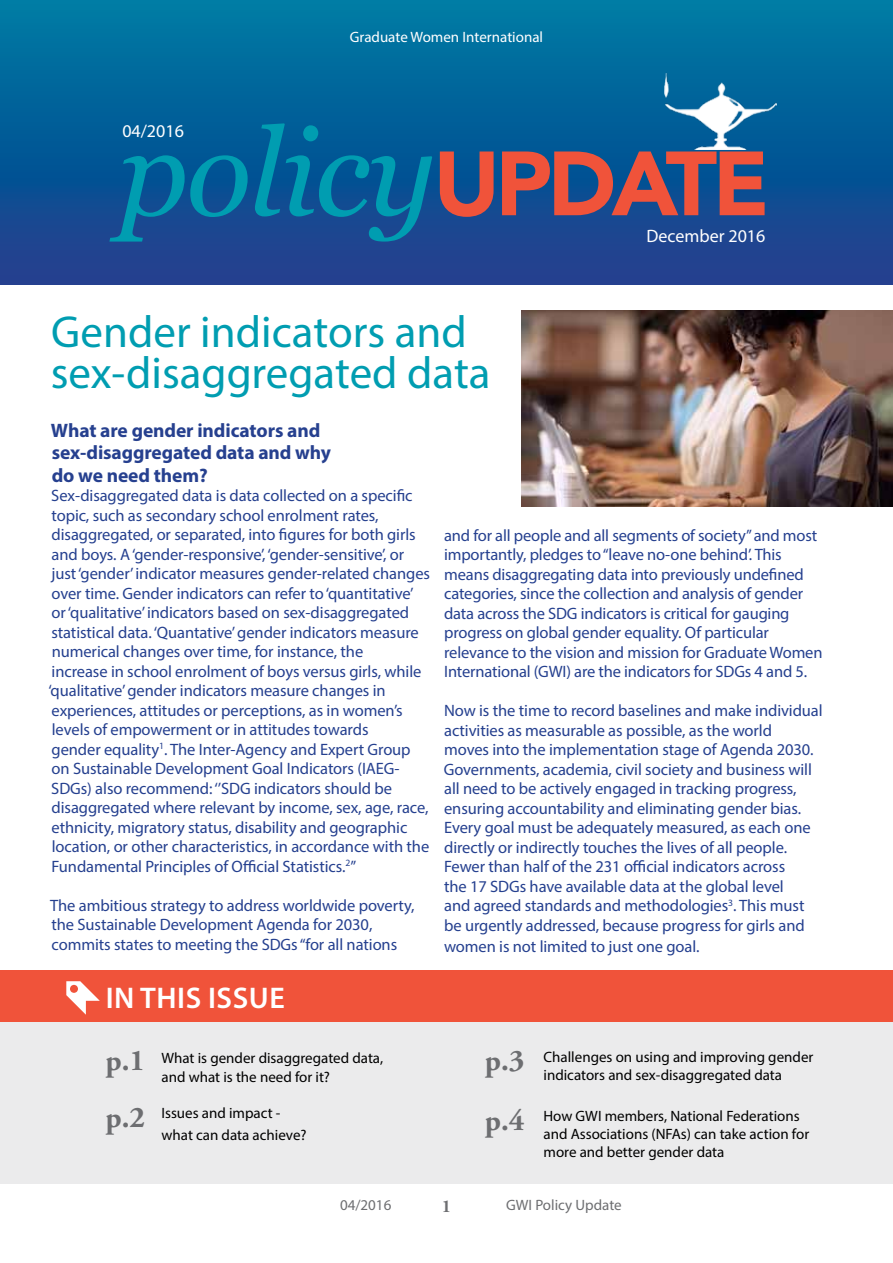
<style>
.page{position:relative;width:893px;height:1263px;background:#fff}
.page>*{position:absolute;margin:0;border:0;box-sizing:border-box;transform-origin:0 0}
.t1{font:italic 121.5px "Georgia";letter-spacing:-.02em;color:#009db1}
.t2{font:45px/42px "Myriad Pro";color:#009db1}
.t3{font:700 30px/60px "Adobe Garamond Pro";color:#6d6e71}
.t4{font:600 30px "Myriad Pro";letter-spacing:.02em;color:#fff}
.t5{font:700 19.5px/22.5px "Myriad Pro";letter-spacing:-.005em;color:#26408f}
.t6{font:18px "Myriad Pro";color:#fff}
.t7{font:700 18px "Adobe Garamond Pro";color:#6d6e71}
.t8{font:16.5px/19.5px "Myriad Pro";letter-spacing:-.005em;color:#25408f}
.t9{font:15px/18px "Myriad Pro";color:#000}
.t10{font:15px "Myriad Pro";color:#fff}
.t11{font:15px "Myriad Pro";color:#6d6e71}
.s1{font-family:"Avenir LT Std";font-weight:900;font-style:normal;font-size:90px;color:#f0533a}
</style>
<div class="page">
<div style="left:0;top:0;width:893px;height:285px;background:linear-gradient(to bottom,#007ba3,#1d3b8c)"></div>
<img style="left:664px;top:74px;width:112px;height:75px">
<div style="left:0;top:1005px;width:893px;height:179px;background:#ebebec"></div>
<div style="left:0;top:971px;width:893px;height:51px;background:#f0533a"></div>
<svg style="left:66px;top:981px;width:34px;height:34px"></svg>
<img style="left:522px;top:310px;width:371px;height:197px">
<p class="t10" style="left:350px;top:28px;width:195px">Graduate Women International</p>
<h1 class="t1" style="left:119px;top:85px;width:652px">policy<span class="s1">UPDATE</span></h1>
<p class="t6" style="left:122px;top:120px;width:63px">04/2016</p>
<p class="t6" style="left:646px;top:225px;width:120px">December 2016</p>
<h2 class="t2" style="left:51px;top:310px;width:441px">Gender indicators and sex-disaggregated data</h2>
<p class="t5" style="left:51px;top:418px;width:282px">What are gender indicators and sex-disaggregated data and why do we need them?</p>
<p class="t8" style="left:48px;top:486px;width:383px">Sex-disaggregated data is data collected on a specific topic, such as secondary school enrolment rates, disaggregated, or separated, into figures for both girls and boys. A ‘gender-responsive’, ‘gender-sensitive’, or<br>just ‘gender’ indicator measures gender-related changes over time. Gender indicators can refer to ‘quantitative’<br>or ‘qualitative’ indicators based on sex-disaggregated statistical data. ‘Quantative’ gender indicators measure numerical changes over time, for instance, the<br>increase in school enrolment of boys versus girls, while ‘qualitative’ gender indicators measure changes in experiences, attitudes or perceptions, as in women’s levels of empowerment or in attitudes towards<br>gender equality<sup>1</sup>. The Inter-Agency and Expert Group<br>on Sustainable Development Goal Indicators (IAEG-SDGs) also recommend: ‘’SDG indicators should be disaggregated where relevant by income, sex, age, race, ethnicity, migratory status, disability and geographic location, or other characteristics, in accordance with the Fundamental Principles of Official Statistics.<sup>2</sup>”</p>
<p class="t8" style="left:50px;top:895px;width:366px">The ambitious strategy to address worldwide poverty, the Sustainable Development Agenda for 2030, commits states to meeting the SDGs “for all nations</p>
<h3 class="t4" style="left:106px;top:979px;width:181px">IN THIS ISSUE</h3>
<p class="t8" style="left:444px;top:525px;width:380px">and for all people and all segments of society” and most importantly, pledges to “leave no-one behind’. This means disaggregating data into previously undefined categories, since the collection and analysis of gender data across the SDG indicators is critical for gauging progress on global gender equality. Of particular relevance to the vision and mission for Graduate Women International (GWI) are the indicators for SDGs 4 and 5.</p>
<p class="t8" style="left:444px;top:701px;width:381px">Now is the time to record baselines and make individual activities as measurable as possible, as the world<br>moves into the implementation stage of Agenda 2030.<br>Governments, academia, civil society and business will all need to be actively engaged in tracking progress, ensuring accountability and eliminating gender bias.<br>Every goal must be adequately measured, as each one directly or indirectly touches the lives of all people.<br>Fewer than half of the 231 official indicators across<br>the 17 SDGs have available data at the global level<br>and agreed standards and methodologies<sup>3</sup>. This must be urgently addressed, because progress for girls and</p>
<p class="t8" style="left:444px;top:936px;width:257px">women is not limited to just one goal.</p>
<h3 class="t3" style="left:105px;top:1032px;width:41px;line-height:57px">p.1 p.2</h3>
<p class="t9" style="left:161px;top:1048px;width:223px;line-height:19.5px">What is gender disaggregated data, and what is the need for it?</p>
<p class="t9" style="left:161px;top:1102px;width:147px;line-height:22.2px">Issues and impact - what can data achieve?</p>
<h3 class="t3" style="left:485px;top:1031px;width:41px">p.3 p.4</h3>
<p class="t9" style="left:543px;top:1048px;width:271px">Challenges on using and improving gender indicators and sex-disaggregated data</p>
<p class="t9" style="left:543px;top:1106px;width:267px">How GWI members, National Federations and Associations (NFAs) can take action for more and better gender data</p>
<p class="t11" style="left:340px;top:1196px;width:53px">04/2016</p>
<p class="t7" style="left:442px;top:1196px;width:11px">1</p>
<p class="t11" style="left:506px;top:1196px;width:117px">GWI Policy Update</p>
</div>
